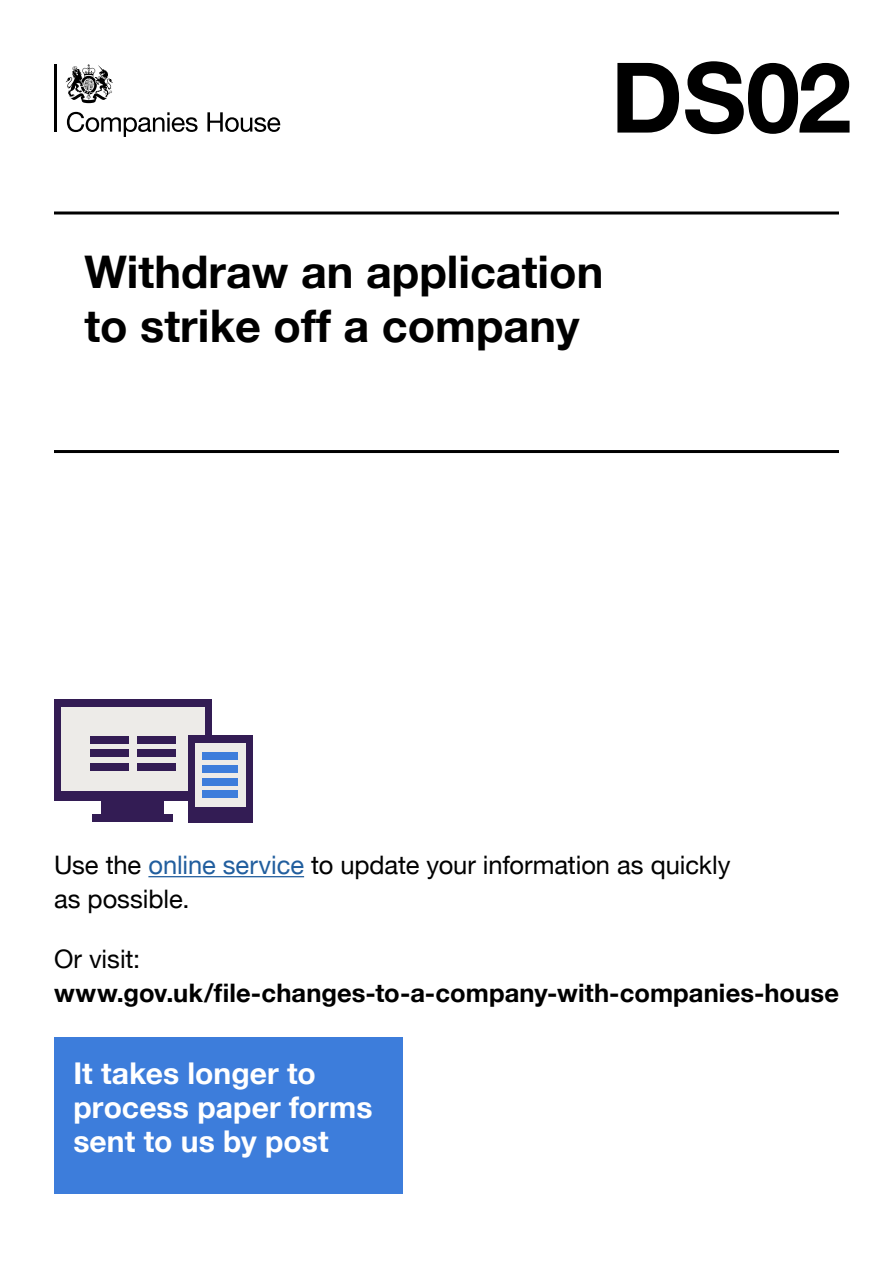
<style>
.page{position:relative;width:893px;height:1263px;background:#fff}
.page>*{position:absolute;margin:0;border:0;box-sizing:border-box;transform-origin:0 0}
.t1{font:700 97.5px "Helvetica Neue";color:#000}
.t2{font:700 45px/54px "Helvetica Neue";color:#000}
.t3{font:700 30px/33.6px "Helvetica Neue";color:#fff}
.t4{font:700 25.5px/33.6px "Helvetica Neue";letter-spacing:.005em;color:#000}
.t5{font:25.5px/33.6px "Helvetica Neue";letter-spacing:-.005em;color:#000}
.s1{color:#215e9e}
.s2{font-weight:400}
</style>
<div class="page">
<hr style="left:54px;top:64px;width:3px;height:68px;background:#000">
<svg style="left:67px;top:112px;width:131px;height:25px"></svg>
<svg style="left:207px;top:112px;width:73px;height:20px"></svg>
<svg style="left:66px;top:64px;width:47px;height:39px"></svg>
<hr style="left:54px;top:211px;width:785px;height:3px;background:#000">
<hr style="left:54px;top:450px;width:785px;height:3px;background:#000">
<hr style="left:148px;top:876px;width:156px;height:1px;background:#215e9e">
<div style="left:54px;top:699px;width:158px;height:101px;background:#331c54"></div>
<div style="left:102px;top:797px;width:62px;height:25px;background:#331c54"></div>
<div style="left:61px;top:707px;width:144px;height:84px;background:#edebe8"></div>
<div style="left:93px;top:814px;width:80px;height:8px;background:#331c54"></div>
<div style="left:90px;top:736px;width:38px;height:7px;background:#331c54"></div>
<div style="left:90px;top:749px;width:38px;height:8px;background:#331c54"></div>
<div style="left:90px;top:763px;width:38px;height:8px;background:#331c54"></div>
<div style="left:138px;top:736px;width:38px;height:7px;background:#331c54"></div>
<div style="left:138px;top:749px;width:38px;height:8px;background:#331c54"></div>
<div style="left:138px;top:763px;width:38px;height:8px;background:#331c54"></div>
<div style="left:188px;top:735px;width:65px;height:87px;background:#331c54"></div>
<div style="left:195px;top:743px;width:51px;height:64px;background:#edebe8"></div>
<div style="left:203px;top:753px;width:35px;height:7px;background:#3d7ddb"></div>
<div style="left:203px;top:765px;width:35px;height:8px;background:#3d7ddb"></div>
<div style="left:203px;top:778px;width:35px;height:7px;background:#3d7ddb"></div>
<div style="left:203px;top:791px;width:35px;height:7px;background:#3d7ddb"></div>
<div style="left:54px;top:1038px;width:349px;height:156px;background:#3d7ddb"></div>
<p class="t1" style="left:611px;top:21px;width:242px">DS02</p>
<p class="t2" style="left:84px;top:247px;width:520px">Withdraw an application to strike off a company</p>
<p class="t5" style="left:54px;top:850px;width:678px">Use the <span class="s1">online service</span> to update your information as quickly as possible.</p>
<p class="t4" style="left:54px;top:943px;width:786px"><span class="s2">Or visit: </span>www.gov.uk/file-changes-to-a-company-with-companies-house</p>
<p class="t3" style="left:73px;top:1058px;width:301px">It takes longer to process paper forms sent to us by post</p>
</div>
